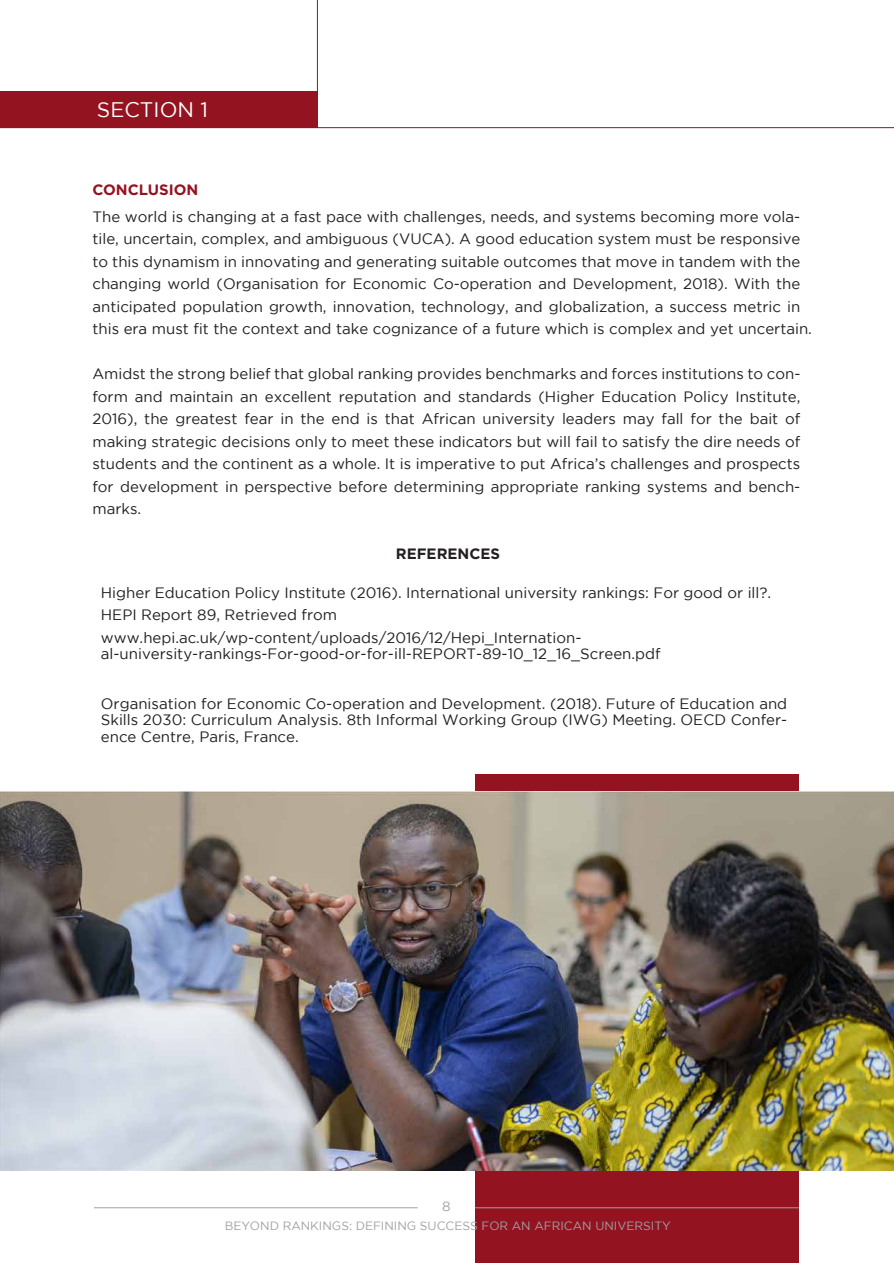
<style>
.page{position:relative;width:894px;height:1263px;background:#fff}
.page>*{position:absolute;margin:0;border:0;box-sizing:border-box;transform-origin:0 0}
.t1{font:21px "Gotham";color:#fff}
.t2{font:15px/22.5px "Gotham";color:#231f20}
.t3{font:15px/22.5px "Gotham";color:#202020}
.t4{font:700 15px "Gotham";color:#941320}
.t5{font:700 15px "Gotham";color:#231f20}
.t6{font:13.5px "Gotham";color:#9fa1a4}
.t7{font:12px "Gotham";color:#9fa1a4}
</style>
<div class="page">
<hr style="left:0;top:127px;width:894px;height:1px;background:#941320">
<div style="left:0;top:92px;width:317px;height:36px;background:#941320"></div>
<div style="left:475px;top:774px;width:323px;height:489px;background:#941320"></div>
<hr style="left:317px;top:0;width:1px;height:127px;background:#941320">
<hr style="left:94px;top:1207px;width:324px;height:1px;background:#9fa1a4">
<hr style="left:475px;top:1207px;width:323px;height:1px;background:#9fa1a4">
<img style="left:0;top:791px;width:894px;height:379px">
<h1 class="t1" style="left:97px;top:98px;width:112px">SECTION 1</h1>
<p class="t4" style="left:92px;top:179px;width:107px">CONCLUSION</p>
<p class="t2" style="left:92px;top:205px;width:721px">The world is changing at a fast pace with challenges, needs, and systems becoming more vola&shy;tile, uncertain, complex, and ambiguous (VUCA). A good education system must be responsive to this dynamism in innovating and generating suitable outcomes that move in tandem with the changing world (Organisation for Economic Co-operation and Development, 2018). With the anticipated population growth, innovation, technology, and globalization, a success metric in this era must fit the context and take cognizance of a future which is complex and yet uncertain.</p>
<p class="t2" style="left:92px;top:362px;width:709px;text-align:justify">Amidst the strong belief that global ranking provides benchmarks and forces institutions to con&shy;form and maintain an excellent reputation and standards (Higher Education Policy Institute, 2016), the greatest fear in the end is that African university leaders may fall for the bait of making strategic decisions only to meet these indicators but will fail to satisfy the dire needs of students and the continent as a whole. It is imperative to put Africa’s challenges and prospects for development in perspective before determining appropriate ranking systems and bench&shy;marks.</p>
<p class="t5" style="left:396px;top:544px;width:106px">REFERENCES</p>
<p class="t3" style="left:101px;top:581px;width:672px">Higher Education Policy Institute (2016). International university rankings: For good or ill?.<br>HEPI Report 89, Retrieved from www.hepi.ac.uk/wp-content/uploads/2016/12/Hepi_Internation-</p>
<p class="t3" style="left:101px;top:642px;width:561px">al-university-rankings-For-good-or-for-ill-REPORT-89-10_12_16_Screen.pdf</p>
<p class="t3" style="left:101px;top:695px;width:688px;line-height:16.5px;text-align:justify">Organisation for Economic Co-operation and Development. (2018). Future of Education and Skills 2030: Curriculum Analysis. 8th Informal Working Group (IWG) Meeting. OECD Confer&shy;ence Centre, Paris, France.</p>
<p class="t6" style="left:442px;top:1199px;width:10px">8</p>
<p class="t7" style="left:225px;top:1219px;width:447px">BEYOND RANKINGS: DEFINING SUCCESS FOR AN AFRICAN UNIVERSITY</p>
</div>
